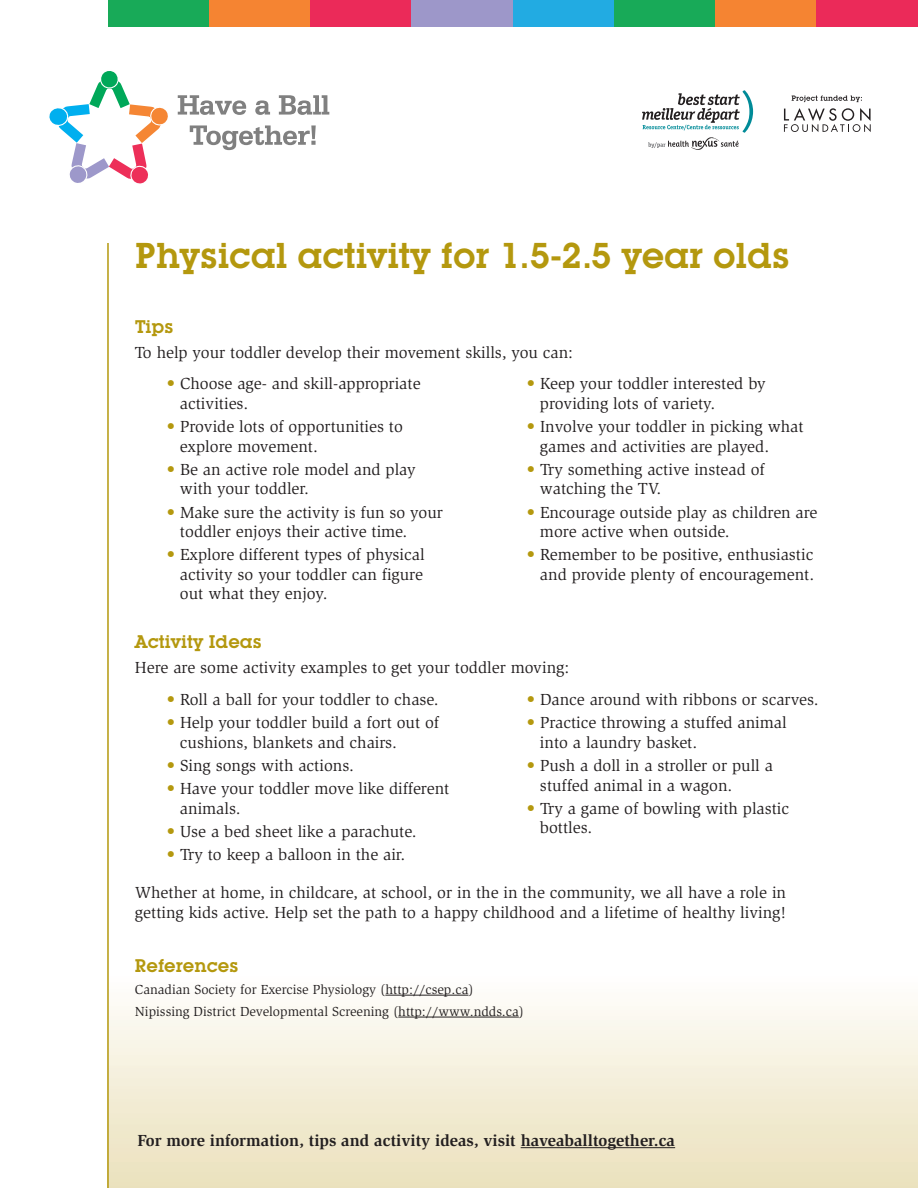
<style>
.page{position:relative;width:918px;height:1188px;background:#fff}
.page>*{position:absolute;margin:0;border:0;box-sizing:border-box;transform-origin:0 0}
.t1{font:600 35.25px "Lubalin Graph IT Cby BT";letter-spacing:-.005em;color:#b4980e}
.t2{font:600 18px "Lubalin Graph IT Cby BT";color:#b4980e}
.t3{font:16.5px/19.5px "Slimbach";color:#231f20}
.t4{font:700 16.5px "Slimbach";color:#231f20}
.t5{font:13.5px/21.9px "Slimbach";color:#231f20}
.s1{color:#b4980e}
</style>
<div class="page">
<hr style="left:385px;top:995px;width:83px;height:1px;background:#231f20">
<hr style="left:398px;top:1017px;width:121px;height:1px;background:#231f20">
<svg style="left:49px;top:71px;width:280px;height:113px"></svg>
<hr style="left:107px;top:243px;width:2px;height:945px;background:#b4980e">
<hr style="left:521px;top:1147px;width:154px;height:1px;background:#231f20">
<div style="left:108px;top:0;width:101px;height:27px;background:#18aa58"></div>
<div style="left:209px;top:0;width:101px;height:27px;background:#f58432"></div>
<div style="left:310px;top:0;width:102px;height:27px;background:#eb2a59"></div>
<div style="left:412px;top:0;width:101px;height:27px;background:#9d97c9"></div>
<div style="left:513px;top:0;width:101px;height:27px;background:#22abe2"></div>
<div style="left:614px;top:0;width:102px;height:27px;background:#18aa58"></div>
<div style="left:716px;top:0;width:101px;height:27px;background:#f58432"></div>
<div style="left:817px;top:0;width:101px;height:27px;background:#eb2a59"></div>
<svg style="left:784px;top:108px;width:87px;height:24px"></svg>
<svg style="left:792px;top:95px;width:70px;height:7px"></svg>
<svg style="left:642px;top:90px;width:111px;height:60px"></svg>
<h1 class="t1" style="left:135px;top:243px;width:656px">Physical activity for 1.5-2.5 year olds</h1>
<p class="t2" style="left:135px;top:320px;width:40px">Tips</p>
<p class="t3" style="left:135px;top:344px;width:440px">To help your toddler develop their movement skills, you can:</p>
<p class="t3" style="left:180px;top:375px;width:242px;text-indent:-13px"><span class="s1">•</span> Choose age- and skill-appropriate activities.</p>
<p class="t3" style="left:180px;top:418px;width:224px;text-indent:-13px"><span class="s1">•</span> Provide lots of opportunities to explore movement.</p>
<p class="t3" style="left:180px;top:461px;width:237px;text-indent:-13px"><span class="s1">•</span> Be an active role model and play with your toddler.</p>
<p class="t3" style="left:180px;top:504px;width:265px;text-indent:-13px"><span class="s1">•</span> Make sure the activity is fun so your toddler enjoys their active time.</p>
<p class="t3" style="left:180px;top:546px;width:246px;text-align:justify;text-indent:-13px"><span class="s1">•</span> Explore different types of physical activity so your toddler can figure out what they enjoy.</p>
<p class="t3" style="left:540px;top:375px;width:227px;text-indent:-13px"><span class="s1">•</span> Keep your toddler interested by providing lots of variety.</p>
<p class="t3" style="left:540px;top:418px;width:265px;text-indent:-13px"><span class="s1">•</span> Involve your toddler in picking what games and activities are played.</p>
<p class="t3" style="left:540px;top:461px;width:226px;text-indent:-13px"><span class="s1">•</span> Try something active instead of watching the TV.</p>
<p class="t3" style="left:540px;top:504px;width:279px;text-indent:-13px"><span class="s1">•</span> Encourage outside play as children are more active when outside.</p>
<p class="t3" style="left:527px;top:546px;width:289px;text-align:right"><span class="s1">•</span> Remember to be positive, enthusiastic and provide plenty of encouragement.</p>
<p class="t2" style="left:135px;top:636px;width:128px">Activity Ideas</p>
<p class="t3" style="left:135px;top:659px;width:436px">Here are some activity examples to get your toddler moving:</p>
<p class="t3" style="left:167px;top:691px;width:273px"><span class="s1">•</span> Roll a ball for your toddler to chase.</p>
<p class="t3" style="left:180px;top:714px;width:261px;text-indent:-13px"><span class="s1">•</span> Help your toddler build a fort out of cushions, blankets and chairs.</p>
<p class="t3" style="left:167px;top:757px;width:189px"><span class="s1">•</span> Sing songs with actions.</p>
<p class="t3" style="left:180px;top:780px;width:271px;text-indent:-13px"><span class="s1">•</span> Have your toddler move like different animals.</p>
<p class="t3" style="left:167px;top:823px;width:251px"><span class="s1">•</span> Use a bed sheet like a parachute.</p>
<p class="t3" style="left:167px;top:846px;width:240px"><span class="s1">•</span> Try to keep a balloon in the air.</p>
<p class="t3" style="left:527px;top:691px;width:293px"><span class="s1">•</span> Dance around with ribbons or scarves.</p>
<p class="t3" style="left:540px;top:714px;width:248px;text-indent:-13px"><span class="s1">•</span> Practice throwing a stuffed animal into a laundry basket.</p>
<p class="t3" style="left:540px;top:757px;width:234px;text-indent:-13px"><span class="s1">•</span> Push a doll in a stroller or pull a stuffed animal in a wagon.</p>
<p class="t3" style="left:540px;top:800px;width:251px;text-indent:-13px"><span class="s1">•</span> Try a game of bowling with plastic bottles.</p>
<p class="t3" style="left:135px;top:884px;width:653px">Whether at home, in childcare, at school, or in the in the community, we all have a role in getting kids active. Help set the path to a happy childhood and a lifetime of healthy living!</p>
<p class="t2" style="left:135px;top:959px;width:105px">References</p>
<p class="t5" style="left:135px;top:979px;width:391px">Canadian Society for Exercise Physiology (http://csep.ca)<br>Nipissing District Developmental Screening (http://www.ndds.ca)</p>
<p class="t4" style="left:138px;top:1134px;width:539px">For more information, tips and activity ideas, visit haveaballtogether.ca</p>
</div>
